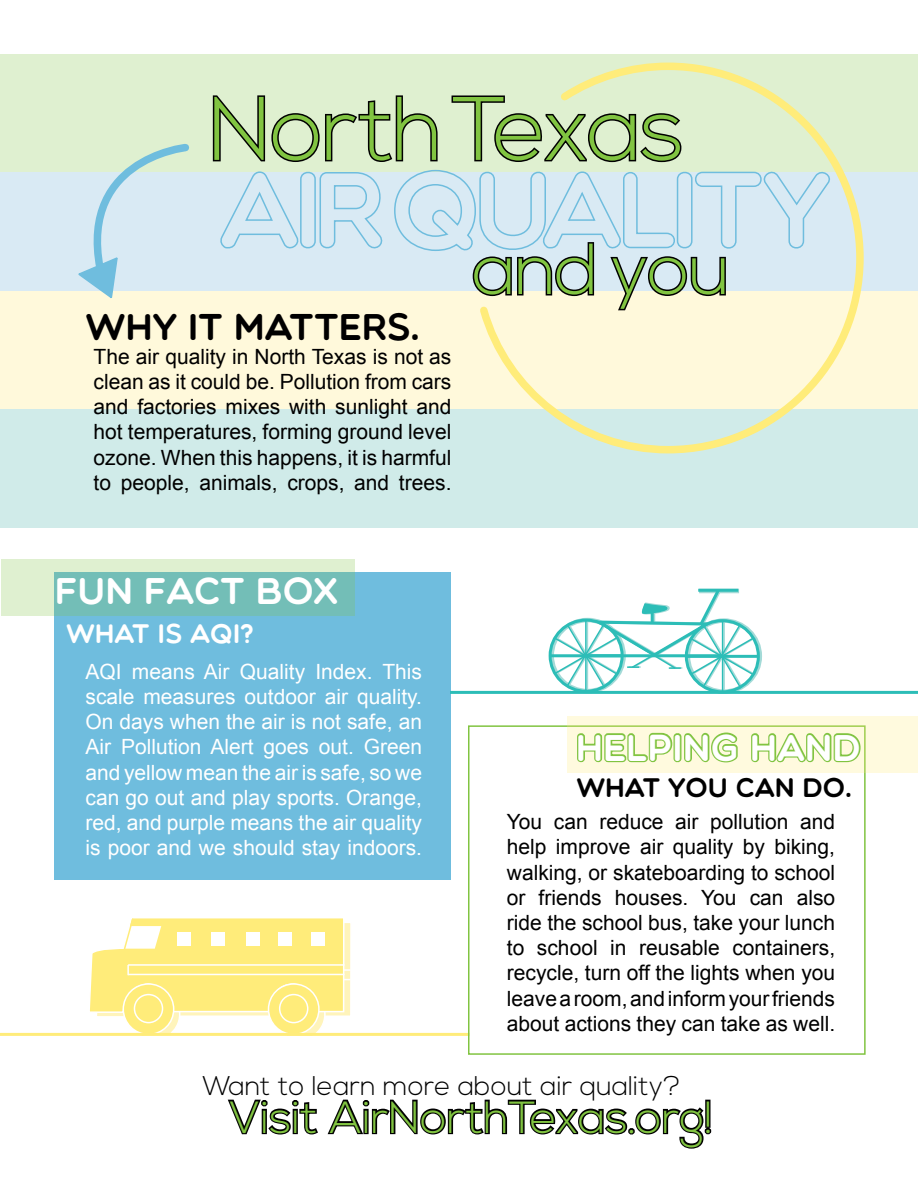
<style>
.page{position:relative;width:918px;height:1188px;background:#fff}
.page>*{position:absolute;margin:0;border:0;box-sizing:border-box;transform-origin:0 0}
.t1{font:300 90px "Nexa";letter-spacing:-.02em;color:#81c441}
.t2{font:300 72px "Nexa";letter-spacing:-.02em;color:#81c441}
.t3{font:300 45px "Nexa";color:#81c441}
.t4{font:37.5px "Multicolore";color:#fff}
.t5{font:37.5px "Multicolore";color:#000}
.t6{font:300 27px "Nexa";color:#000}
.t7{font:27px "Multicolore";color:#000}
.t8{font:27px "Multicolore";color:#fff}
.t9{font:21px/25.2px "Arial";color:#000;text-align:justify}
.t10{font:21px/25.2px "Arial";color:#fff;text-align:justify}
</style>
<div class="page">
<div style="left:0;top:54px;width:918px;height:118px;background:#dff0d0"></div>
<div style="left:0;top:172px;width:918px;height:119px;background:#d9eaf4"></div>
<div style="left:0;top:291px;width:918px;height:118px;background:#fff9db"></div>
<div style="left:0;top:409px;width:918px;height:118px;background:#d0ebe9"></div>
<svg style="left:480px;top:62px;width:384px;height:392px"></svg>
<svg style="left:212px;top:94px;width:621px;height:218px"></svg>
<div style="left:54px;top:572px;width:396px;height:308px;background:#6fbdde"></div>
<svg style="left:1px;top:559px;width:353px;height:57px;background:#98cfbf"></svg>
<svg style="left:227px;top:1099px;width:485px;height:50px"></svg>
<hr style="left:688px;top:655px;width:73px;height:2px;background:#a3dad7">
<hr style="left:585px;top:620px;width:2px;height:71px;background:#2cbdb7">
<hr style="left:549px;top:654px;width:74px;height:3px;background:#2cbdb7">
<hr style="left:722px;top:621px;width:1px;height:70px;background:#2cbdb7">
<hr style="left:686px;top:655px;width:73px;height:3px;background:#2cbdb7">
<svg style="left:553px;top:588px;width:204px;height:102px"></svg>
<hr style="left:698px;top:589px;width:40px;height:3px;background:#2cbdb7">
<hr style="left:450px;top:691px;width:468px;height:3px;background:#2cbdb7">
<hr style="left:2px;top:1033px;width:466px;height:3px;background:#ffec7a">
<svg style="left:88px;top:918px;width:265px;height:118px"></svg>
<div style="left:468px;top:725px;width:398px;height:330px;border:2px solid #81c441"></div>
<div style="left:568px;top:716px;width:350px;height:57px;background:#fffade"></div>
<svg style="left:576px;top:731px;width:163px;height:33px;background:#c5e196"></svg>
<svg style="left:750px;top:731px;width:113px;height:33px;background:#c8e29a"></svg>
<svg style="left:78px;top:144px;width:111px;height:154px"></svg>
<p class="t1" style="left:208px;top:77px;width:478px">North Texas</p>
<p class="t5" style="left:86px;top:304px;width:336px">WHY IT MATTERS.</p>
<p class="t9" style="left:94px;top:344px;width:359px">The air quality in North Texas is not as clean as it could be. Pollution from cars and factories mixes with sunlight and hot temperatures, forming ground level ozone. When this happens, it is harmful to people, animals, crops, and trees.</p>
<p class="t2" style="left:472px;top:228px;width:259px">and you</p>
<p class="t4" style="left:55px;top:568px;width:284px">FUN FACT BOX</p>
<p class="t8" style="left:66px;top:617px;width:189px">WHAT IS AQI?</p>
<p class="t10" style="left:86px;top:659px;width:338px">AQI means Air Quality Index. This scale measures outdoor air quality.<br>On days when the air is not safe, an Air Pollution Alert goes out. Green and yellow mean the air is safe, so we can go out and play sports. Orange, red, and purple means the air quality is poor and we should stay indoors.</p>
<p class="t4" style="left:576px;top:725px;width:286px">HELPING HAND</p>
<p class="t7" style="left:576px;top:771px;width:277px">WHAT YOU CAN DO.</p>
<p class="t9" style="left:507px;top:809px;width:330px">You can reduce air pollution and help improve air quality by biking, walking, or skateboarding to school or friends houses. You can also ride the school bus, take your lunch to school in reusable containers, recycle, turn off the lights when you leave a room, and inform your friends about actions they can take as well.</p>
<p class="t6" style="left:203px;top:1070px;width:480px">Want to learn more about air quality?</p>
<p class="t3" style="left:230px;top:1091px;width:485px">Visit AirNorthTexas.org!</p>
</div>
